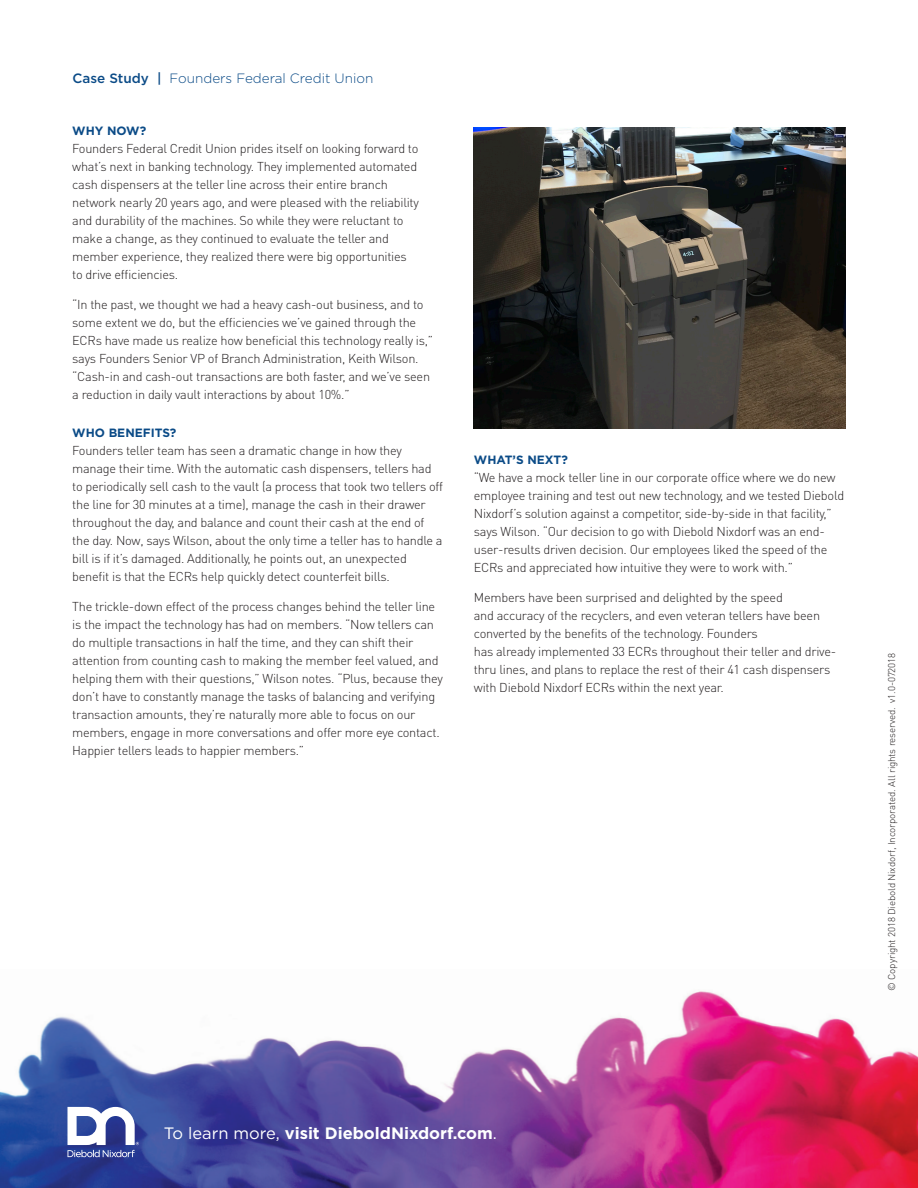
<style>
.page{position:relative;width:918px;height:1188px;background:#fff}
.page>*{position:absolute;margin:0;border:0;box-sizing:border-box;transform-origin:0 0}
.C2A_-_Call_to_Action{font:700 16.5px "Gotham";color:#fff}
.H5_-_Page_2_title{font:300 13.5px "Gotham";color:#0b4b87}
.BC2_-_Body_Copy{font:300 12.75px/18px "DIN Pro";letter-spacing:-.02em;color:#231f20}
.H4-2_-_Column_Title{font:700 12px "Gotham";color:#0b4b87}
.t1{font:300 9.75px "DIN Pro";letter-spacing:-.01em;color:#231f20}
.s1{font-weight:500}
.s2{font-weight:400}
</style>
<div class="page">
<img style="left:0;top:991px;width:918px;height:197px">
<svg style="left:67px;top:1107px;width:72px;height:50px"></svg>
<img style="left:474px;top:128px;width:372px;height:301px">
<p class="H5_-_Page_2_title" style="left:72px;top:69px;width:302px"><span class="s1">Case Study |</span> Founders Federal Credit Union</p>
<p class="H4-2_-_Column_Title" style="left:72px;top:122px;width:75px">WHY NOW?</p>
<p class="BC2_-_Body_Copy" style="left:72px;top:138px;width:348px">Founders Federal Credit Union prides itself on looking forward to what’s next in banking technology. They implemented automated cash dispensers at the teller line across their entire branch network nearly 20 years ago, and were pleased with the reliability and durability of the machines. So while they were reluctant to make a change, as they continued to evaluate the teller and member experience, they realized there were big opportunities to drive efficiencies.</p>
<p class="BC2_-_Body_Copy" style="left:72px;top:295px;width:362px">“In the past, we thought we had a heavy cash-out business, and to some extent we do, but the efficiencies we’ve gained through the ECRs have made us realize how beneficial this technology really is,” says Founders Senior VP of Branch Administration, Keith Wilson. “Cash-in and cash-out transactions are both faster, and we’ve seen a reduction in daily vault interactions by about 10%.”</p>
<p class="H4-2_-_Column_Title" style="left:72px;top:424px;width:106px">WHO BENEFITS?</p>
<p class="BC2_-_Body_Copy" style="left:72px;top:440px;width:372px">Founders teller team has seen a dramatic change in how they manage their time. With the automatic cash dispensers, tellers had to periodically sell cash to the vault (a process that took two tellers off the line for 30 minutes at a time), manage the cash in their drawer throughout the day, and balance and count their cash at the end of the day. Now, says Wilson, about the only time a teller has to handle a bill is if it’s damaged. Additionally, he points out, an unexpected benefit is that the ECRs help quickly detect counterfeit bills.</p>
<p class="BC2_-_Body_Copy" style="left:72px;top:597px;width:372px">The trickle-down effect of the process changes behind the teller line is the impact the technology has had on members. “Now tellers can do multiple transactions in half the time, and they can shift their attention from counting cash to making the member feel valued, and helping them with their questions,” Wilson notes. “Plus, because they don’t have to constantly manage the tasks of balancing and verifying transaction amounts, they’re naturally more able to focus on our members, engage in more conversations and offer more eye contact.<br>Happier tellers leads to happier members.”</p>
<p class="H4-2_-_Column_Title" style="left:474px;top:452px;width:96px">WHAT’S NEXT?</p>
<p class="BC2_-_Body_Copy" style="left:474px;top:468px;width:372px">“We have a mock teller line in our corporate office where we do new employee training and test out new technology, and we tested Diebold Nixdorf’s solution against a competitor, side-by-side in that facility,” says Wilson. “Our decision to go with Diebold Nixdorf was an end&shy;user-results driven decision. Our employees liked the speed of the ECRs and appreciated how intuitive they were to work with.”</p>
<p class="BC2_-_Body_Copy" style="left:474px;top:588px;width:364px">Members have been surprised and delighted by the speed<br>and accuracy of the recyclers, and even veteran tellers have been converted by the benefits of the technology. Founders<br>has already implemented 33 ECRs throughout their teller and drive&shy;thru lines, and plans to replace the rest of their 41 cash dispensers with Diebold Nixdorf ECRs within the next year.</p>
<p class="t1" style="left:885px;top:991px;width:340px;rotate:-90deg">© Copyright 2018 Diebold Nixdorf, Incorporated. All rights reserved. v1.0-072018</p>
<p class="C2A_-_Call_to_Action" style="left:164px;top:1122px;width:335px"><span class="s2">To learn more,</span> visit DieboldNixdorf.com<span class="s2">.</span></p>
</div>
